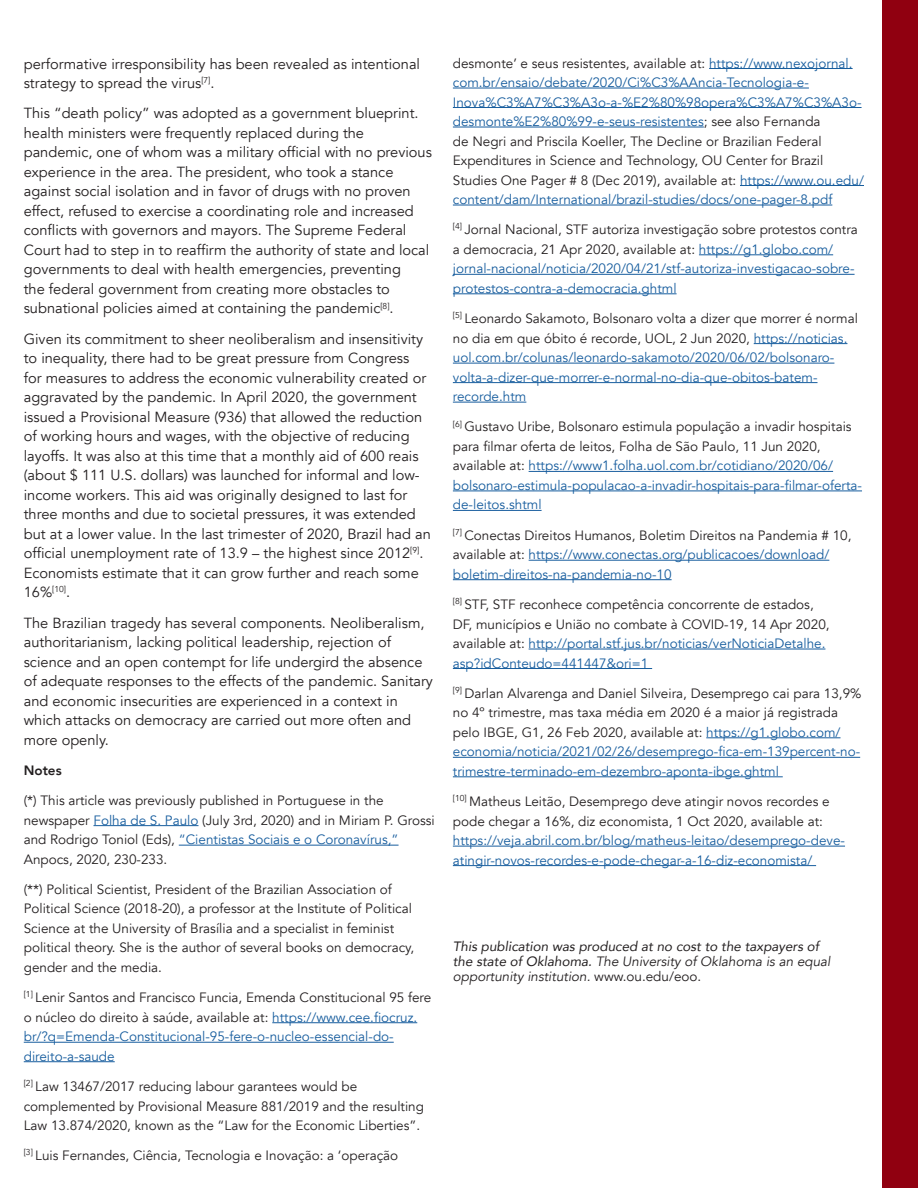
<style>
.page{position:relative;width:918px;height:1188px;background:#fff}
.page>*{position:absolute;margin:0;border:0;box-sizing:border-box;transform-origin:0 0}
.t1{font:14.7px/19.5px "Avenir";color:#231f20}
.t2{font:13.5px/19.5px "Avenir";color:#175d9e}
.t3{font:13.5px/19.5px "Avenir";color:#231f20}
.t4{font:italic 13.5px/15px "Avenir";color:#231f20}
.t5{font:800 13.5px "Avenir";color:#231f20}
.s1{color:#175d9e}
.s2{color:#231f20}
.s3{font-style:inherit}
.s4{font-style:normal}
</style>
<div class="page">
<img style="left:23px;top:0;width:895px;height:1188px">
<hr style="left:93px;top:825px;width:106px;height:1px;background:#175d9e">
<hr style="left:179px;top:845px;width:220px;height:1px;background:#175d9e">
<hr style="left:272px;top:1022px;width:145px;height:1px;background:#175d9e">
<hr style="left:24px;top:1042px;width:370px;height:1px;background:#175d9e">
<hr style="left:24px;top:1061px;width:91px;height:1px;background:#175d9e">
<hr style="left:709px;top:68px;width:144px;height:1px;background:#175d9e">
<hr style="left:453px;top:88px;width:356px;height:1px;background:#175d9e">
<hr style="left:453px;top:107px;width:409px;height:1px;background:#175d9e">
<hr style="left:453px;top:127px;width:251px;height:1px;background:#175d9e">
<hr style="left:740px;top:185px;width:124px;height:1px;background:#175d9e">
<hr style="left:453px;top:205px;width:379px;height:1px;background:#175d9e">
<hr style="left:699px;top:254px;width:134px;height:1px;background:#175d9e">
<hr style="left:453px;top:274px;width:402px;height:1px;background:#175d9e">
<hr style="left:453px;top:293px;width:224px;height:1px;background:#175d9e">
<hr style="left:754px;top:343px;width:93px;height:1px;background:#175d9e">
<hr style="left:453px;top:363px;width:381px;height:1px;background:#175d9e">
<hr style="left:453px;top:382px;width:365px;height:1px;background:#175d9e">
<hr style="left:453px;top:402px;width:73px;height:1px;background:#175d9e">
<hr style="left:529px;top:471px;width:304px;height:1px;background:#175d9e">
<hr style="left:453px;top:491px;width:409px;height:1px;background:#175d9e">
<hr style="left:453px;top:510px;width:89px;height:1px;background:#175d9e">
<hr style="left:529px;top:560px;width:300px;height:1px;background:#175d9e">
<hr style="left:453px;top:579px;width:219px;height:1px;background:#175d9e">
<hr style="left:529px;top:649px;width:296px;height:1px;background:#175d9e">
<hr style="left:453px;top:668px;width:199px;height:1px;background:#175d9e">
<hr style="left:706px;top:737px;width:135px;height:1px;background:#175d9e">
<hr style="left:453px;top:757px;width:407px;height:1px;background:#175d9e">
<hr style="left:453px;top:776px;width:330px;height:1px;background:#175d9e">
<hr style="left:453px;top:846px;width:392px;height:1px;background:#175d9e">
<hr style="left:453px;top:865px;width:363px;height:1px;background:#175d9e">
<p class="t1" style="left:24px;top:54px;width:398px">performative irresponsibility has been revealed as intentional strategy to spread the virus<sup>[7]</sup>.</p>
<p class="t1" style="left:24px;top:104px;width:410px">This “death policy” was adopted as a government blueprint. health ministers were frequently replaced during the pandemic, one of whom was a military official with no previous experience in the area. The president, who took a stance against social isolation and in favor of drugs with no proven effect, refused to exercise a coordinating role and increased conflicts with governors and mayors. The Supreme Federal Court had to step in to reaffirm the authority of state and local governments to deal with health emergencies, preventing<br>the federal government from creating more obstacles to subnational policies aimed at containing the pandemic<sup>[8]</sup>.</p>
<p class="t1" style="left:24px;top:329px;width:409px">Given its commitment to sheer neoliberalism and insensitivity to inequality, there had to be great pressure from Congress for measures to address the economic vulnerability created or aggravated by the pandemic. In April 2020, the government issued a Provisional Measure (936) that allowed the reduction of working hours and wages, with the objective of reducing layoffs. It was also at this time that a monthly aid of 600 reais (about $ 111 U.S. dollars) was launched for informal and low&shy;income workers. This aid was originally designed to last for three months and due to societal pressures, it was extended but at a lower value. In the last trimester of 2020, Brazil had an official unemployment rate of 13.9 – the highest since 2012<sup>[9]</sup>.<br>Economists estimate that it can grow further and reach some 16%<sup>[10]</sup>.</p>
<p class="t1" style="left:24px;top:613px;width:411px">The Brazilian tragedy has several components. Neoliberalism, authoritarianism, lacking political leadership, rejection of science and an open contempt for life undergird the absence of adequate responses to the effects of the pandemic. Sanitary and economic insecurities are experienced in a context in which attacks on democracy are carried out more often and more openly.</p>
<p class="t5" style="left:24px;top:760px;width:39px">Notes</p>
<p class="t3" style="left:24px;top:791px;width:413px">(*) This article was previously published in Portuguese in the newspaper <span class="s1">Folha de S. Paulo</span> (July 3rd, 2020) and in Miriam P. Grossi and Rodrigo Toniol (Eds), <span class="s1">“Cientistas Sociais e o Coronavírus,” </span>Anpocs, 2020, 230-233.</p>
<p class="t3" style="left:24px;top:880px;width:392px">(**) Political Scientist, President of the Brazilian Association of Political Science (2018-20), a professor at the Institute of Political Science at the University of Brasília and a specialist in feminist political theory. She is the author of several books on democracy, gender and the media.</p>
<p class="t2" style="left:24px;top:988px;width:409px"><sup>[1]</sup> <span class="s2">Lenir Santos and Francisco Funcia, Emenda Constitucional 95 fere o núcleo do direito à saúde, available at:</span> https://www.cee.fiocruz. br/?q=Emenda-Constitucional-95-fere-o-nucleo-essencial-do&shy;direito-a-saude</p>
<p class="t3" style="left:24px;top:1077px;width:402px"><sup>[2]</sup> Law 13467/2017 reducing labour garantees would be complemented by Provisional Measure 881/2019 and the resulting<br>Law 13.874/2020, known as the “Law for the Economic Liberties”.</p>
<p class="t3" style="left:24px;top:1146px;width:376px"><sup>[3]</sup> Luis Fernandes, Ciência, Tecnologia e Inovação: a ‘operação</p>
<p class="t2" style="left:453px;top:53px;width:413px"><span class="s2">desmonte’ e seus resistentes, available at:</span> https://www.nexojornal. com.br/ensaio/debate/2020/Ci%C3%AAncia-Tecnologia-e-Inova%C3%A7%C3%A3o-a-%E2%80%98opera%C3%A7%C3%A3o&shy;desmonte%E2%80%99-e-seus-resistentes<span class="s2">; see also Fernanda<br>de Negri and Priscila Koeller, The Decline or Brazilian Federal Expenditures in Science and Technology, OU Center for Brazil Studies One Pager # 8 (Dec 2019), available at:</span> https://www.ou.edu/ content/dam/International/brazil-studies/docs/one-pager-8.pdf</p>
<p class="t2" style="left:453px;top:220px;width:407px"><sup>[4]</sup> <span class="s2">Jornal Nacional, STF autoriza investigação sobre protestos contra a democracia, 21 Apr 2020, available at:</span> https://g1.globo.com/ jornal-nacional/noticia/2020/04/21/stf-autoriza-investigacao-sobre&shy;protestos-contra-a-democracia.ghtml</p>
<p class="t2" style="left:453px;top:309px;width:407px"><sup>[5]</sup> <span class="s2">Leonardo Sakamoto, Bolsonaro volta a dizer que morrer é normal no dia em que óbito é recorde, UOL, 2 Jun 2020,</span> https://noticias. uol.com.br/colunas/leonardo-sakamoto/2020/06/02/bolsonaro&shy;volta-a-dizer-que-morrer-e-normal-no-dia-que-obitos-batem&shy;recorde.htm</p>
<p class="t2" style="left:453px;top:417px;width:411px"><sup>[6]</sup> <span class="s2">Gustavo Uribe, Bolsonaro estimula população a invadir hospitais para filmar oferta de leitos, Folha de São Paulo, 11 Jun 2020, available at:</span> https://www1.folha.uol.com.br/cotidiano/2020/06/ bolsonaro-estimula-populacao-a-invadir-hospitais-para-filmar-oferta&shy;de-leitos.shtml</p>
<p class="t2" style="left:453px;top:526px;width:400px"><sup>[7]</sup> <span class="s2">Conectas Direitos Humanos, Boletim Direitos na Pandemia # 10, available at:</span> https://www.conectas.org/publicacoes/download/ boletim-direitos-na-pandemia-no-10</p>
<p class="t3" style="left:453px;top:595px;width:378px"><sup>[8]</sup> STF, STF reconhece competência concorrente de estados, DF, municípios e União no combate à COVID-19, 14 Apr 2020, available at: <span class="s1">http://portal.stf.jus.br/noticias/verNoticiaDetalhe. asp?idConteudo=441447&amp;ori=1</span></p>
<p class="t3" style="left:453px;top:684px;width:410px"><sup>[9]</sup> Darlan Alvarenga and Daniel Silveira, Desemprego cai para 13,9% no 4º trimestre, mas taxa média em 2020 é a maior já registrada pelo IBGE, G1, 26 Feb 2020, available at: <span class="s1">https://g1.globo.com/ economia/noticia/2021/02/26/desemprego-fica-em-139percent-no&shy;trimestre-terminado-em-dezembro-aponta-ibge.ghtml</span></p>
<p class="t2" style="left:453px;top:792px;width:394px"><sup>[10]</sup> <span class="s2">Matheus Leitão, Desemprego deve atingir novos recordes e pode chegar a 16%, diz economista, 1 Oct 2020, available at: </span>https://veja.abril.com.br/blog/matheus-leitao/desemprego-deve&shy;atingir-novos-recordes-e-pode-chegar-a-16-diz-economista/</p>
<p class="t4" style="left:453px;top:939px;width:379px">This publication was produced at no cost to the taxpayers of the state of Oklahoma. <span class="s3">The University of Oklahoma is an equal opportunity institution.</span> <span class="s4">www.ou.edu/eoo.</span></p>
</div>
